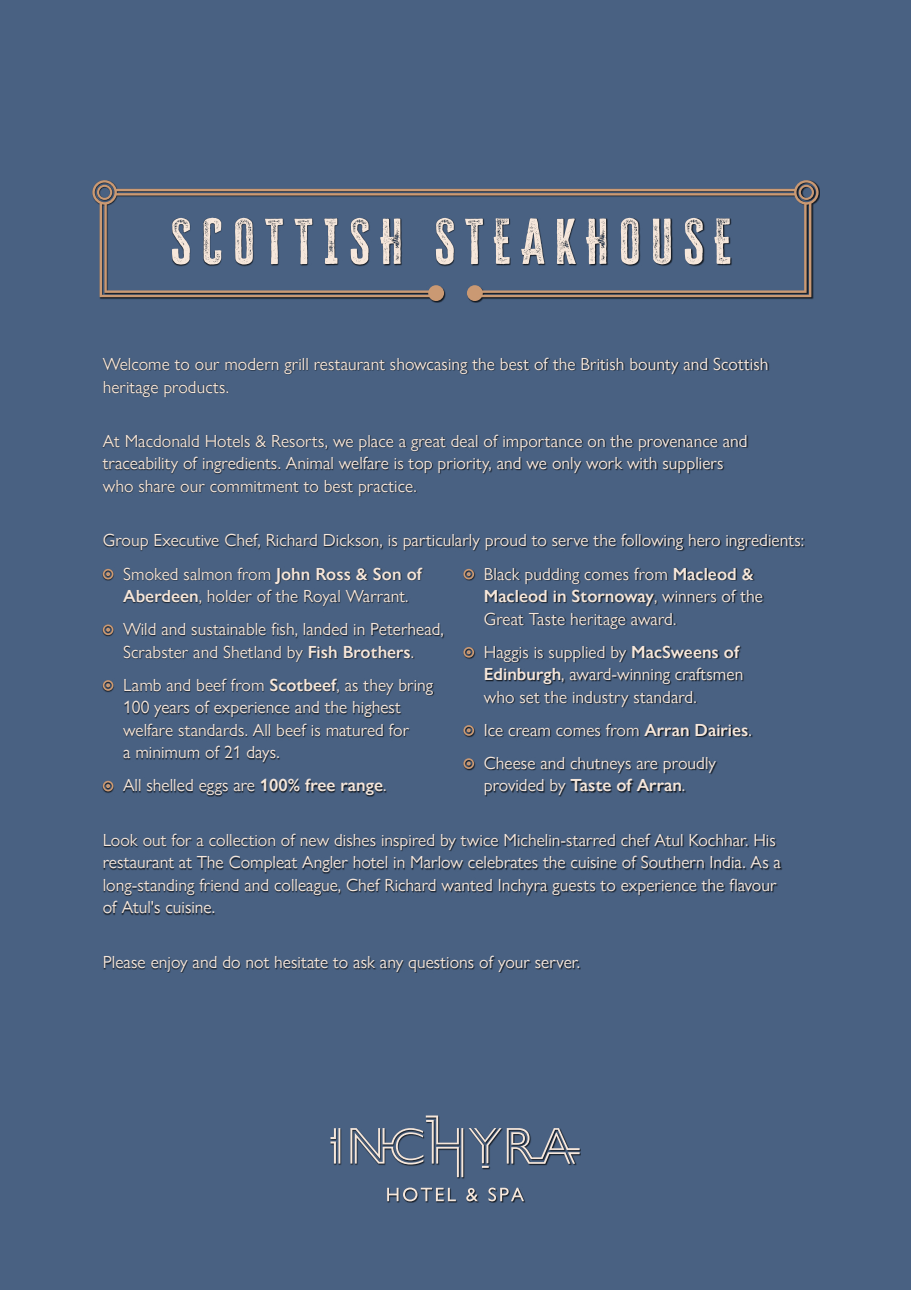
<style>
.page{position:relative;width:911px;height:1290px;background:#496182}
.page>*{position:absolute;margin:0;border:0;box-sizing:border-box;transform-origin:0 0}
.t1{font:52.5px "Cheddar Gothic Rough";letter-spacing:.195em;color:#f6e7db}
.t2{font:17.5px/22.5px "Gill Sans Nova";color:#f6e7db}
.t3{font:600 17.5px "Gill Sans Nova";color:#f6e7db}
.s1{font-weight:600}
.s2{font-weight:400}
</style>
<div class="page">
<svg style="left:387px;top:1187px;width:137px;height:14px"></svg>
<svg style="left:330px;top:1115px;width:249px;height:62px"></svg>
<div style="left:103px;top:358px;width:702px;height:615px;background:#000;opacity:.75"></div>
<div style="left:103px;top:569px;width:10px;height:10px;border:2px solid #ca9973;border-radius:50%"></div>
<svg style="left:106px;top:572px;width:4px;height:4px"></svg>
<div style="left:103px;top:624px;width:10px;height:11px;border:2px solid #ca9973;border-radius:50%"></div>
<svg style="left:106px;top:628px;width:4px;height:4px"></svg>
<div style="left:103px;top:680px;width:10px;height:11px;border:2px solid #ca9973;border-radius:50%"></div>
<svg style="left:106px;top:683px;width:4px;height:4px"></svg>
<div style="left:103px;top:781px;width:10px;height:10px;border:2px solid #ca9973;border-radius:50%"></div>
<svg style="left:106px;top:784px;width:4px;height:4px"></svg>
<div style="left:463px;top:569px;width:11px;height:10px;border:2px solid #ca9973;border-radius:50%"></div>
<svg style="left:467px;top:572px;width:4px;height:4px"></svg>
<div style="left:463px;top:647px;width:11px;height:11px;border:2px solid #ca9973;border-radius:50%"></div>
<svg style="left:467px;top:650px;width:4px;height:4px"></svg>
<div style="left:463px;top:725px;width:11px;height:11px;border:2px solid #ca9973;border-radius:50%"></div>
<svg style="left:467px;top:728px;width:4px;height:4px"></svg>
<div style="left:463px;top:758px;width:11px;height:11px;border:2px solid #ca9973;border-radius:50%"></div>
<svg style="left:467px;top:761px;width:4px;height:4px"></svg>
<svg style="left:92px;top:180px;width:726px;height:121px"></svg>
<h1 class="t1" style="left:170px;top:208px;width:562px">SCOTTISH STEAKHOUSE</h1>
<p class="t2" style="left:103px;top:353px;width:667px">Welcome to our modern grill restaurant showcasing the best of the British bounty and Scottish heritage products.</p>
<p class="t2" style="left:103px;top:430px;width:646px">At Macdonald Hotels &amp; Resorts, we place a great deal of importance on the provenance and traceability of ingredients. Animal welfare is top priority, and we only work with suppliers who share our commitment to best practice.</p>
<p class="t2" style="left:123px;top:524px;width:682px;line-height:33.1px;text-indent:-20px">Group Executive Chef, Richard Dickson, is particularly proud to serve the following hero ingredients:<br>Smoked salmon from <span class="s1">John Ross &amp; Son of</span></p>
<p class="t2" style="left:123px;top:579px;width:322px;line-height:33.1px"><span class="s1">Aberdeen</span>, holder of the Royal Warrant.<br>Wild and sustainable fish, landed in Peterhead,</p>
<p class="t2" style="left:123px;top:635px;width:312px;line-height:33.1px">Scrabster and Shetland by <span class="s1">Fish Brothers</span>.<br>Lamb and beef from <span class="s1">Scotbeef</span>, as they bring</p>
<p class="t2" style="left:123px;top:696px;width:287px">100 years of experience and the highest welfare standards. All beef is matured for a minimum of 21 days.</p>
<p class="t2" style="left:123px;top:774px;width:265px">All shelled eggs are <span class="s1">100% free range</span>.</p>
<p class="t2" style="left:484px;top:562px;width:281px">Black pudding comes from <span class="s1">Macleod &amp;<br>Macleod in Stornoway</span>, winners of the<br>Great Taste heritage award.</p>
<p class="t2" style="left:484px;top:640px;width:261px">Haggis is supplied by <span class="s1">MacSweens of<br>Edinburgh</span>, award-winning craftsmen who set the industry standard.</p>
<p class="t2" style="left:484px;top:713px;width:269px;line-height:33.1px">Ice cream comes from <span class="s1">Arran Dairies</span>.<br>Cheese and chutneys are proudly</p>
<p class="t3" style="left:484px;top:775px;width:203px"><span class="s2">provided by</span> Taste of Arran<span class="s2">.</span></p>
<p class="t2" style="left:103px;top:828px;width:679px">Look out for a collection of new dishes inspired by twice Michelin-starred chef Atul Kochhar. His restaurant at The Compleat Angler hotel in Marlow celebrates the cuisine of Southern India. As a long-standing friend and colleague, Chef Richard wanted Inchyra guests to experience the flavour of Atul's cuisine.</p>
<p class="t2" style="left:103px;top:950px;width:479px">Please enjoy and do not hesitate to ask any questions of your server.</p>
</div>
